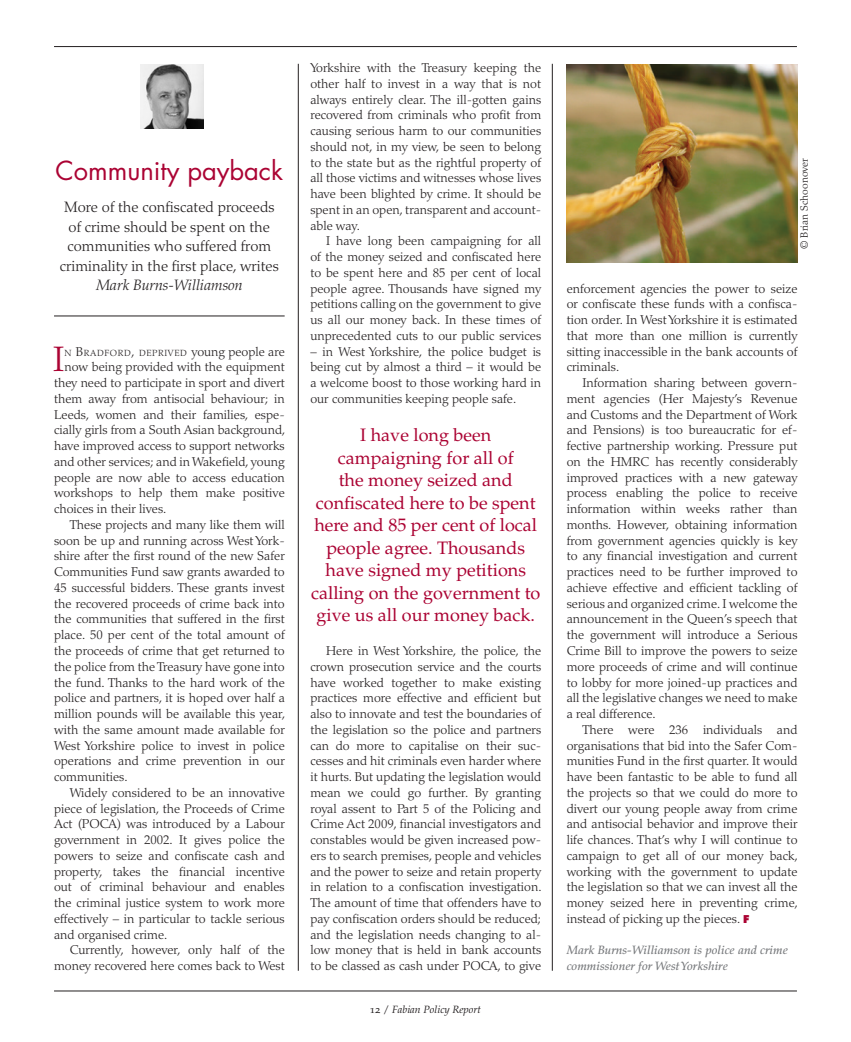
<style>
.page{position:relative;width:851px;height:1042px;background:#fff}
.page>*{position:absolute;margin:0;border:0;box-sizing:border-box;transform-origin:0 0}
.First_para{font:300 35.25px "Palatino LT Std";color:#ab0333}
.Body_1{font:25.5px "Futura Std";color:#ab0333}
.Pullquote{font:18px/22.5px "Palatino LT Std";color:#ab0333;text-align:center}
.Body_1-2{font:300 15px/19.5px "Palatino LT Std";color:#231f20;text-align:center}
.Body{font:300 12.75px/15.8px "Palatino LT Std";color:#231f20;text-align:justify}
.First_para-2{font:300 12.75px/15.8px "Palatino LT Std";color:#231f20;text-align:justify}
.Signoff{font:italic 500 12px/15.8px "Palatino LT Std";color:#76787b}
.t1{font:italic 10.5px "Palatino LT Std";color:#231f20}
.Photo_credits{font:300 10.5px "Palatino LT Std";color:#231f20}
.First_para-3{font:300 8.85px "Palatino LT Std";letter-spacing:.07em;color:#231f20}
.s1{font-style:italic}
.s2{font-size:12.75px}
.s3{font-style:normal}
.s4{font-family:"Futura Std";font-weight:800;font-size:10.5px;color:#ab0333}
</style>
<div class="page">
<hr style="left:54px;top:46px;width:742px;height:1px;background:#231f20">
<hr style="left:54px;top:990px;width:742px;height:1px;background:#231f20">
<hr style="left:54px;top:316px;width:230px;height:1px;background:#231f20">
<img style="left:140px;top:65px;width:64px;height:64px">
<hr style="left:552px;top:64px;width:1px;height:907px;background:#231f20">
<hr style="left:298px;top:64px;width:1px;height:907px;background:#231f20">
<img style="left:566px;top:65px;width:231px;height:197px">
<p class="Body_1" style="left:56px;top:154px;width:229px">Community payback</p>
<p class="Body_1-2" style="left:60px;top:197px;width:220px">More of the confiscated proceeds of crime should be spent on the communities who suffered from criminality in the first place, writes<br><span class="s1">Mark Burns-Williamson</span></p>
<p class="First_para" style="left:53px;top:339px;width:13px">I</p>
<p class="First_para-3" style="left:64px;top:347px;width:222px">N <span class="s2">B</span>RADFORD<span class="s2">,</span> DEPRIVED <span class="s2">young people are</span></p>
<p class="First_para-2" style="left:54px;top:359px;width:233px;text-indent:10px">now being provided with the equipment they need to participate in sport and divert them away from antisocial behaviour; in Leeds, women and their families, espe&shy;cially girls from a South Asian background, have improved access to support networks and other services; and in Wakefield, young people are now able to access education workshops to help them make positive choices in their lives.</p>
<p class="Body" style="left:54px;top:517px;width:233px;text-indent:16px">These projects and many like them will soon be up and running across West York&shy;shire after the first round of the new Safer Communities Fund saw grants awarded to 45 successful bidders. These grants invest the recovered proceeds of crime back into the communities that suffered in the first place. 50 per cent of the total amount of the proceeds of crime that get returned to the police from the Treasury have gone into the fund. Thanks to the hard work of the police and partners, it is hoped over half a million pounds will be available this year, with the same amount made available for West Yorkshire police to invest in police operations and crime prevention in our communities.</p>
<p class="Body" style="left:54px;top:785px;width:232px;text-indent:16px">Widely considered to be an innovative piece of legislation, the Proceeds of Crime Act (POCA) was introduced by a Labour government in 2002. It gives police the powers to seize and confiscate cash and property, takes the financial incentive out of criminal behaviour and enables the criminal justice system to work more effectively – in particular to tackle serious and organised crime.</p>
<p class="Body" style="left:54px;top:942px;width:232px;text-align:right">Currently, however, only half of the money recovered here comes back to West</p>
<p class="Body" style="left:310px;top:60px;width:232px">Yorkshire with the Treasury keeping the other half to invest in a way that is not always entirely clear. The ill-gotten gains recovered from criminals who profit from causing serious harm to our communities should not, in my view, be seen to belong to the state but as the rightful property of all those victims and witnesses whose lives have been blighted by crime. It should be spent in an open, transparent and account&shy;able way.</p>
<p class="Body" style="left:310px;top:233px;width:232px;text-indent:16px">I have long been campaigning for all of the money seized and confiscated here to be spent here and 85 per cent of local people agree. Thousands have signed my petitions calling on the government to give us all our money back. In these times of unprecedented cuts to our public services</p>
<p class="Body" style="left:310px;top:344px;width:232px">– in West Yorkshire, the police budget is being cut by almost a third – it would be a welcome boost to those working hard in our communities keeping people safe.</p>
<p class="Pullquote" style="left:311px;top:424px;width:231px">I have long been campaigning for all of<br>the money seized and confiscated here to be spent here and 85 per cent of local people agree. Thousands have signed my petitions calling on the government to give us all our money back.</p>
<p class="Body" style="left:310px;top:643px;width:233px;text-indent:16px">Here in West Yorkshire, the police, the crown prosecution service and the courts have worked together to make existing practices more effective and efficient but also to innovate and test the boundaries of the legislation so the police and partners can do more to capitalise on their suc&shy;cesses and hit criminals even harder where it hurts. But updating the legislation would mean we could go further. By granting royal assent to Part 5 of the Policing and Crime Act 2009, financial investigators and constables would be given increased pow&shy;ers to search premises, people and vehicles and the power to seize and retain property in relation to a confiscation investigation.<br>The amount of time that offenders have to pay confiscation orders should be reduced; and the legislation needs changing to al&shy;low money that is held in bank accounts to be classed as cash under POCA, to give</p>
<p class="t1" style="left:370px;top:1004px;width:113px"><span class="s3">12 /</span> Fabian Policy Report</p>
<p class="Photo_credits" style="left:797px;top:249px;width:92px;rotate:-90deg">© Brian Schoonover</p>
<p class="Body" style="left:566px;top:281px;width:232px">enforcement agencies the power to seize or confiscate these funds with a confisca&shy;tion order. In West Yorkshire it is estimated that more than one million is currently sitting inaccessible in the bank accounts of criminals.</p>
<p class="Body" style="left:566px;top:375px;width:232px;text-indent:16px">Information sharing between govern&shy;ment agencies (Her Majesty’s Revenue and Customs and the Department of Work and Pensions) is too bureaucratic for ef&shy;fective partnership working. Pressure put on the HMRC has recently considerably improved practices with a new gateway process enabling the police to receive information within weeks rather than months. However, obtaining information from government agencies quickly is key to any financial investigation and current practices need to be further improved to achieve effective and efficient tackling of serious and organized crime. I welcome the announcement in the Queen’s speech that the government will introduce a Serious Crime Bill to improve the powers to seize more proceeds of crime and will continue to lobby for more joined-up practices and all the legislative changes we need to make a real difference.</p>
<p class="Body" style="left:566px;top:722px;width:233px;text-indent:16px">There were 236 individuals and organisations that bid into the Safer Com&shy;munities Fund in the first quarter. It would have been fantastic to be able to fund all the projects so that we could do more to divert our young people away from crime and antisocial behavior and improve their life chances. That’s why I will continue to campaign to get all of our money back, working with the government to update the legislation so that we can invest all the money seized here in preventing crime, instead of picking up the pieces. <span class="s4">F</span></p>
<p class="Signoff" style="left:566px;top:942px;width:222px">Mark Burns-Williamson is police and crime commissioner for West Yorkshire</p>
</div>
